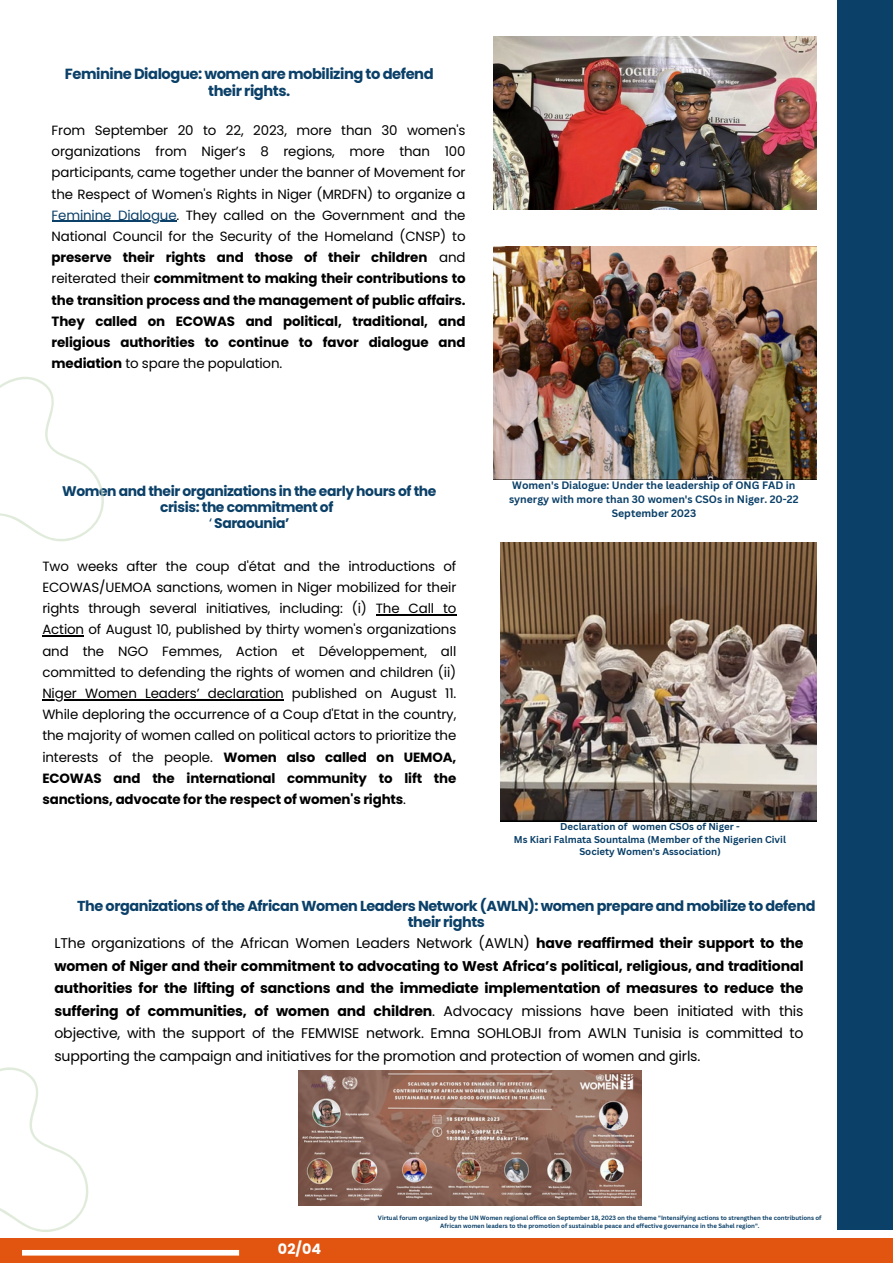
<style>
.page{position:relative;width:893px;height:1264px;background:#fff}
.page>*{position:absolute;margin:0;border:0;box-sizing:border-box;transform-origin:0 0}
.t1{font:700 14.7px/16.8px "Poppins";letter-spacing:-.03em;color:#0b4068;text-align:center}
.t2{font:700 14.4px/16.8px "Poppins";letter-spacing:-.03em;color:#0b4068;text-align:center}
.t3{font:700 14.4px "Poppins";color:#fff}
.t4{font:14.1px/22.5px "Poppins";letter-spacing:-.01em;color:#000;text-align:justify}
.t5{font:700 13.95px/15.8px "Poppins";letter-spacing:-.03em;color:#0b4068;text-align:center}
.t6{font:13.35px/21.1px "Poppins";letter-spacing:-.01em;color:#000;text-align:justify}
.t7{font:700 10.5px/14px "Canva Sans";color:#0b4068;text-align:center}
.t8{font:700 9.6px/12.9px "Canva Sans";color:#0b4068;text-align:center}
.t9{font:700 6px/8.1px "Canva Sans";color:#0b4068;text-align:center}
.s1{color:#0b4068}
.s2{font-weight:700}
.s3{font-weight:400}
</style>
<div class="page">
<div style="left:0;top:1238px;width:892px;height:24px;background:#e15511"></div>
<div style="left:837px;top:479px;width:55px;height:750px;background:#0b4068"></div>
<img style="left:500px;top:542px;width:316px;height:279px">
<div style="left:22px;top:1249px;width:217px;height:6px;background:#fff"></div>
<svg style="left:0;top:1067px;width:89px;height:165px"></svg>
<div style="left:837px;top:0;width:55px;height:479px;background:#0b4068"></div>
<img style="left:493px;top:37px;width:323px;height:173px">
<img style="left:493px;top:246px;width:323px;height:233px">
<hr style="left:52px;top:221px;width:124px;height:1px;background:#0b4068">
<svg style="left:0;top:377px;width:104px;height:165px"></svg>
<img style="left:299px;top:1070px;width:342px;height:135px">
<hr style="left:376px;top:614px;width:80px;height:1px;background:#000">
<hr style="left:42px;top:635px;width:42px;height:1px;background:#000">
<hr style="left:42px;top:699px;width:241px;height:1px;background:#000">
<p class="t1" style="left:65px;top:66px;width:370px">Feminine Dialogue: women are mobilizing to defend their rights.</p>
<p class="t6" style="left:52px;top:120px;width:415px">From September 20 to 22, 2023, more than 30 women's organizations from Niger’s 8 regions, more than 100 participants, came together under the banner of Movement for the Respect of Women's Rights in Niger (MRDFN) to organize a <span class="s1">Feminine Dialogue</span>. They called on the Government and the National Council for the Security of the Homeland (CNSP) to <span class="s2">preserve their rights and those of their children</span> and reiterated their <span class="s2">commitment to making their contributions to the transition process and the management of public affairs.<br>They called on ECOWAS and political, traditional, and religious authorities to continue to favor dialogue and mediation</span> to spare the population.</p>
<p class="t5" style="left:62px;top:483px;width:376px">Women and their organizations in the early hours of the crisis: the commitment of</p>
<p class="t5" style="left:209px;top:514px;width:82px"><span class="s3">‘</span> Saraounia’</p>
<p class="t6" style="left:42px;top:555px;width:415px">Two weeks after the coup d'état and the introductions of ECOWAS/UEMOA sanctions, women in Niger mobilized for their rights through several initiatives, including: (i) The Call to Action of August 10, published by thirty women's organizations and the NGO Femmes, Action et Développement, all committed to defending the rights of women and children (ii)<br>Niger Women Leaders’ declaration published on August 11.<br>While deploring the occurrence of a Coup d'Etat in the country, the majority of women called on political actors to prioritize the interests of the people. <span class="s2">Women also called on UEMOA, ECOWAS and the international community to lift the sanctions, advocate for the respect of women's rights</span>.</p>
<p class="t7" style="left:509px;top:477px;width:291px">Women's Dialogue: Under the leadership of ONG FAD in synergy with more than 30 women's CSOs in Niger. 20-22<br>September 2023</p>
<p class="t8" style="left:560px;top:819px;width:181px">Declaration of women CSOs of Niger -</p>
<p class="t8" style="left:514px;top:832px;width:273px">Ms Kiari Falmata Sountalma (Member of the Nigerien Civil<br>Society Women's Association)</p>
<p class="t2" style="left:77px;top:897px;width:739px">The organizations of the African Women Leaders Network (AWLN): women prepare and mobilize to defend their rights</p>
<p class="t4" style="left:54px;top:931px;width:750px">LThe organizations of the African Women Leaders Network (AWLN) <span class="s2">have reaffirmed their support to the women of Niger and their commitment to advocating to West Africa’s political, religious, and traditional authorities for the lifting of sanctions and the immediate implementation of measures to reduce the suffering of communities, of women and children</span>. Advocacy missions have been initiated with this objective, with the support of the FEMWISE network. Emna SOHLOBJI from AWLN Tunisia is committed to supporting the campaign and initiatives for the promotion and protection of women and girls.</p>
<p class="t3" style="left:278px;top:1239px;width:45px">02/04</p>
<p class="t9" style="left:378px;top:1213px;width:445px">Virtual forum organized by the UN Women regional office on September 18, 2023 on the theme "Intensifying actions to strengthen the contributions of<br>African women leaders to the promotion of sustainable peace and effective governance in the Sahel region".</p>
</div>
